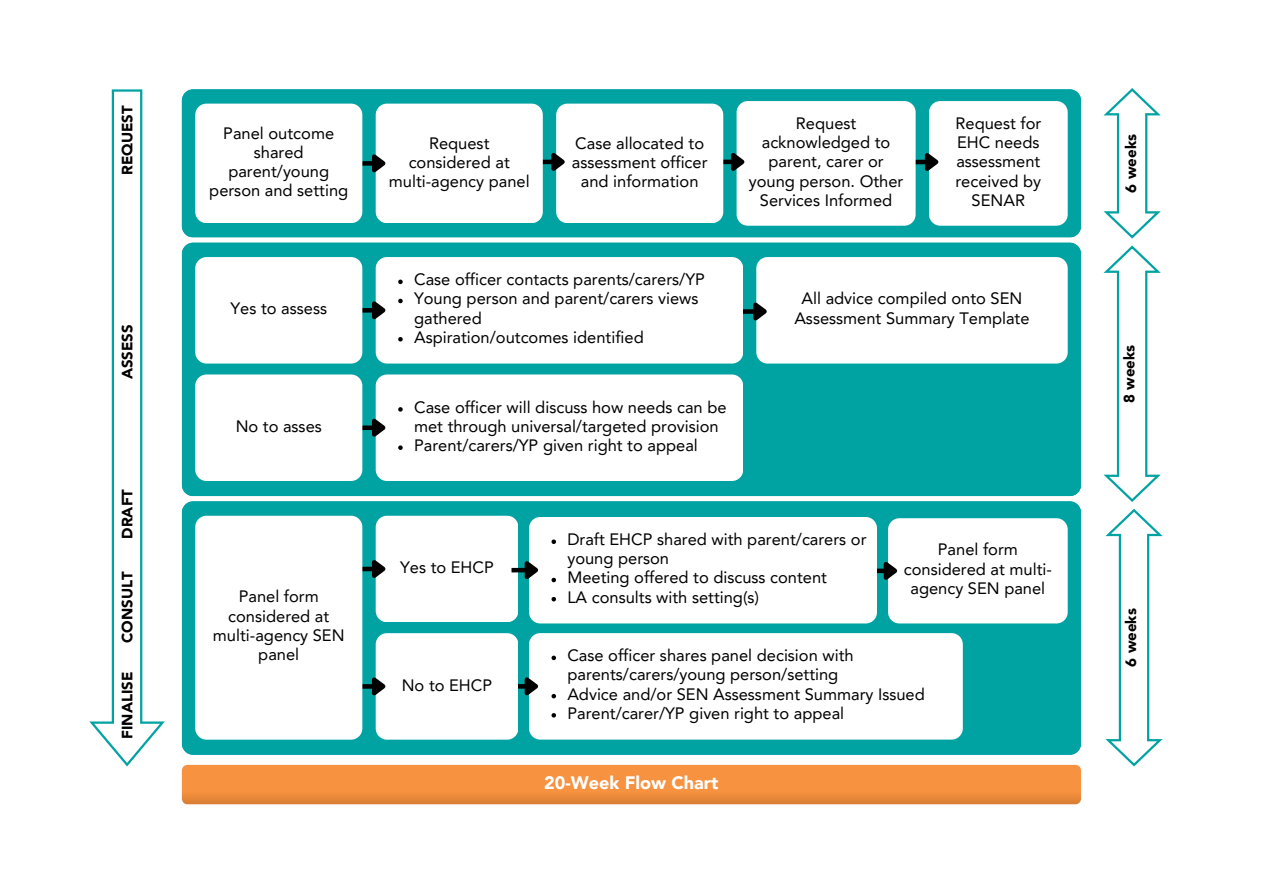
<style>
.page{position:relative;width:1263px;height:894px;background:#fff}
.page>*{position:absolute;margin:0;border:0;box-sizing:border-box;transform-origin:0 0}
.t1{font:900 18px "Avenir LT Pro";color:#fff}
.t2{font:16.5px/19.2px "Avenir LT Pro";color:#000;text-align:center}
.t3{font:900 15px "Avenir LT Pro";color:#000}
</style>
<div class="page">
<div style="left:182px;top:89px;width:899px;height:148px;background:#00a2a2"></div>
<div style="left:182px;top:243px;width:899px;height:253px;background:#00a2a2"></div>
<div style="left:182px;top:501px;width:899px;height:253px;background:#00a2a2"></div>
<div style="left:888px;top:518px;width:180px;height:105px;background:#fff;border-radius:11px"></div>
<div style="left:871px;top:568px;width:14px;height:5px;background:#000"></div>
<svg style="left:880px;top:557px;width:18px;height:29px"></svg>
<div style="left:529px;top:517px;width:348px;height:106px;background:#fff;border-radius:11px"></div>
<svg style="left:551px;top:539px;width:5px;height:5px"></svg>
<svg style="left:551px;top:577px;width:5px;height:5px"></svg>
<svg style="left:551px;top:596px;width:5px;height:5px"></svg>
<div style="left:756px;top:257px;width:312px;height:106px;background:#fff;border-radius:11px"></div>
<div style="left:740px;top:309px;width:14px;height:5px;background:#000"></div>
<svg style="left:749px;top:298px;width:18px;height:29px"></svg>
<div style="left:376px;top:257px;width:367px;height:106px;background:#fff;border-radius:11px"></div>
<svg style="left:398px;top:279px;width:5px;height:5px"></svg>
<svg style="left:398px;top:298px;width:5px;height:5px"></svg>
<svg style="left:398px;top:337px;width:5px;height:4px"></svg>
<div style="left:376px;top:515px;width:142px;height:107px;background:#fff;border-radius:11px"></div>
<div style="left:511px;top:567px;width:15px;height:5px;background:#000"></div>
<svg style="left:521px;top:557px;width:17px;height:28px"></svg>
<div style="left:529px;top:633px;width:434px;height:106px;background:#fff;border-radius:11px"></div>
<svg style="left:551px;top:655px;width:5px;height:5px"></svg>
<svg style="left:551px;top:693px;width:5px;height:5px"></svg>
<svg style="left:551px;top:713px;width:5px;height:4px"></svg>
<svg style="left:518px;top:684px;width:3px;height:4px"></svg>
<svg style="left:521px;top:673px;width:17px;height:29px"></svg>
<div style="left:376px;top:374px;width:367px;height:107px;background:#fff;border-radius:11px"></div>
<svg style="left:398px;top:407px;width:5px;height:4px"></svg>
<svg style="left:398px;top:445px;width:5px;height:5px"></svg>
<div style="left:376px;top:633px;width:142px;height:106px;background:#fff;border-radius:11px"></div>
<div style="left:929px;top:101px;width:139px;height:125px;background:#fff;border-radius:11px"></div>
<hr style="left:912px;top:160px;width:14px;height:4px;background:#000">
<svg style="left:921px;top:149px;width:18px;height:29px"></svg>
<div style="left:737px;top:101px;width:179px;height:125px;background:#fff;border-radius:11px"></div>
<svg style="left:723px;top:160px;width:4px;height:4px"></svg>
<svg style="left:727px;top:149px;width:18px;height:29px"></svg>
<div style="left:556px;top:104px;width:167px;height:119px;background:#fff;border-radius:11px"></div>
<hr style="left:538px;top:160px;width:14px;height:4px;background:#000">
<svg style="left:547px;top:149px;width:18px;height:29px"></svg>
<div style="left:376px;top:104px;width:167px;height:119px;background:#fff;border-radius:11px"></div>
<svg style="left:362px;top:161px;width:6px;height:5px"></svg>
<svg style="left:368px;top:150px;width:18px;height:29px"></svg>
<svg style="left:362px;top:308px;width:6px;height:4px"></svg>
<svg style="left:368px;top:297px;width:18px;height:29px"></svg>
<svg style="left:362px;top:566px;width:6px;height:5px"></svg>
<svg style="left:368px;top:555px;width:18px;height:29px"></svg>
<svg style="left:362px;top:425px;width:6px;height:5px"></svg>
<svg style="left:368px;top:414px;width:18px;height:29px"></svg>
<svg style="left:362px;top:684px;width:6px;height:4px"></svg>
<svg style="left:368px;top:673px;width:18px;height:29px"></svg>
<div style="left:195px;top:104px;width:167px;height:119px;background:#fff;border-radius:11px"></div>
<div style="left:195px;top:257px;width:167px;height:106px;background:#fff;border-radius:11px"></div>
<div style="left:195px;top:515px;width:167px;height:224px;background:#fff;border-radius:11px"></div>
<div style="left:195px;top:374px;width:167px;height:107px;background:#fff;border-radius:11px"></div>
<svg style="left:1105px;top:508px;width:58px;height:258px"></svg>
<svg style="left:1103px;top:245px;width:58px;height:257px"></svg>
<svg style="left:1103px;top:88px;width:58px;height:150px"></svg>
<svg style="left:89px;top:89px;width:76px;height:676px"></svg>
<svg style="left:182px;top:764px;width:899px;height:40px;background:#f19142"></svg>
<p class="t3" style="left:121px;top:175px;width:71px;rotate:-90deg">REQUEST</p>
<p class="t3" style="left:121px;top:379px;width:56px;rotate:-90deg">ASSESS</p>
<h2 class="t3" style="left:121px;top:538px;width:51px;rotate:-90deg">DRAFT</h2>
<h2 class="t3" style="left:121px;top:642px;width:73px;rotate:-90deg">CONSULT</h2>
<p class="t3" style="left:121px;top:738px;width:69px;rotate:-90deg">FINALISE</p>
<p class="t2" style="left:209px;top:125px;width:140px">Panel outcome shared parent/young person and setting</p>
<p class="t2" style="left:230px;top:300px;width:98px">Yes to assess</p>
<p class="t2" style="left:236px;top:418px;width:88px">No to asses</p>
<h2 class="t2" style="left:213px;top:588px;width:133px">Panel form considered at multi-agency SEN panel</h2>
<h2 class="t2" style="left:389px;top:135px;width:142px">Request considered at multi-agency panel</h2>
<p class="t2" style="left:572px;top:135px;width:137px">Case allocated to assessment officer and information</p>
<p class="t2" style="left:749px;top:115px;width:156px">Request acknowledged to parent, carer or young person. Other<br>Services Informed</p>
<p class="t2" style="left:955px;top:115px;width:87px">Request for<br>EHC needs assessment received by<br>SENAR</p>
<h2 class="t2" style="left:414px;top:271px;width:292px">Case officer contacts parents/carers/YP</h2>
<h2 class="t2" style="left:414px;top:290px;width:286px;text-align:left">Young person and parent/carers views gathered</h2>
<h2 class="t2" style="left:414px;top:329px;width:231px">Aspiration/outcomes identified</h2>
<p class="t2" style="left:414px;top:399px;width:314px;text-align:left">Case officer will discuss how needs can be met through universal/targeted provision</p>
<p class="t2" style="left:414px;top:437px;width:285px">Parent/carers/YP given right to appeal</p>
<h3 class="t2" style="left:794px;top:290px;width:237px">All advice compiled onto SEN<br>Assessment Summary Template</h3>
<h2 class="t2" style="left:400px;top:559px;width:95px">Yes to EHCP</h2>
<h2 class="t2" style="left:402px;top:676px;width:92px">No to EHCP</h2>
<h3 class="t2" style="left:567px;top:531px;width:301px;text-align:left">Draft EHCP shared with parent/carers or young person</h3>
<h3 class="t2" style="left:567px;top:569px;width:261px">Meeting offered to discuss content</h3>
<h3 class="t2" style="left:567px;top:588px;width:193px">LA consults with setting(s)</h3>
<h3 class="t2" style="left:904px;top:541px;width:150px">Panel form considered at multi&shy;agency SEN panel</h3>
<h2 class="t2" style="left:567px;top:647px;width:288px;text-align:left">Case officer shares panel decision with parents/carers/young person/setting</h2>
<p class="t2" style="left:567px;top:685px;width:359px">Advice and/or SEN Assessment Summary Issued</p>
<p class="t2" style="left:567px;top:704px;width:278px">Parent/carer/YP given right to appeal</p>
<p class="t1" style="left:544px;top:774px;width:176px">20-Week Flow Chart</p>
<h2 class="t3" style="left:1125px;top:192px;width:60px;rotate:-90deg">6 weeks</h2>
<p class="t3" style="left:1123px;top:403px;width:60px;rotate:-90deg">8 weeks</p>
<p class="t3" style="left:1125px;top:666px;width:60px;rotate:-90deg">6 weeks</p>
</div>
